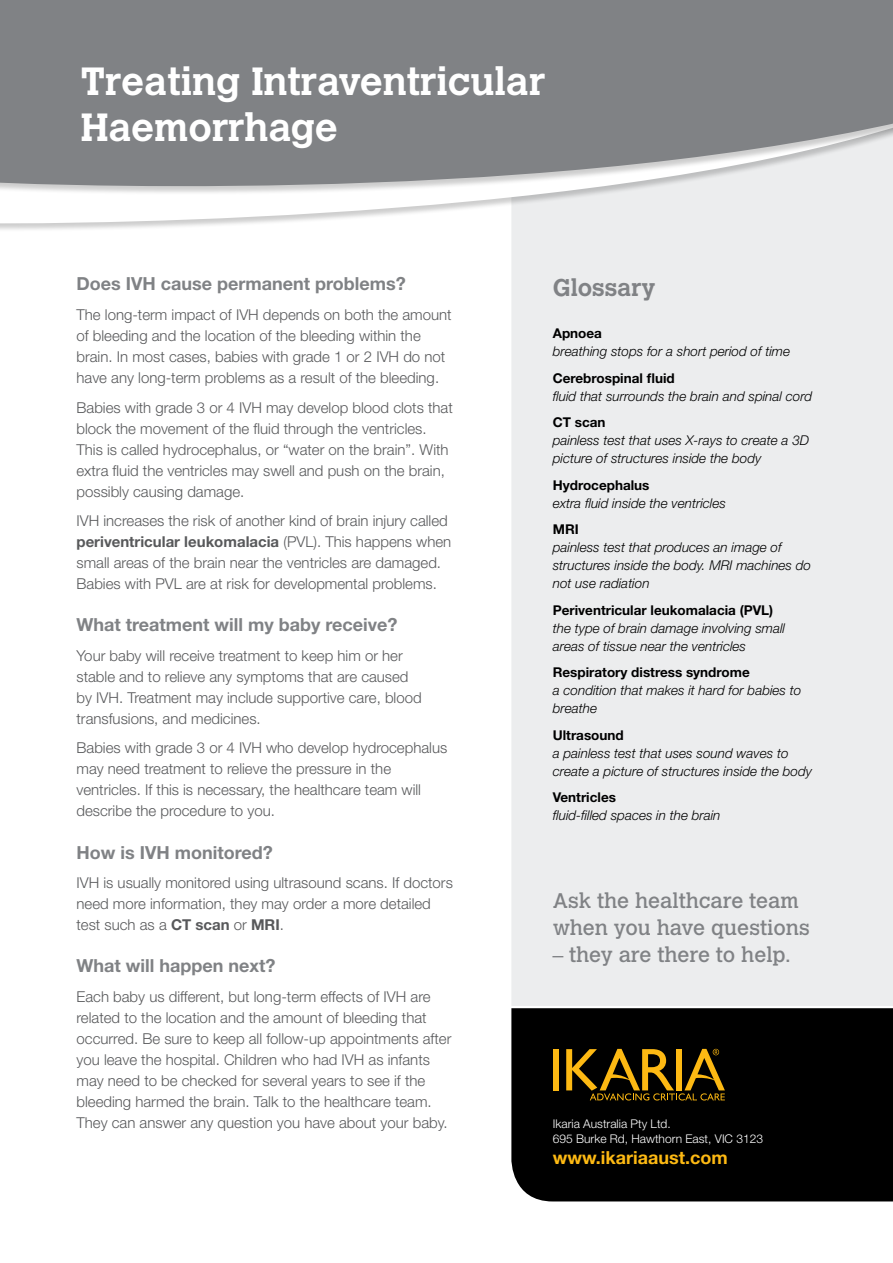
<style>
.page{position:relative;width:893px;height:1263px;background:#fff}
.page>*{position:absolute;margin:0;border:0;box-sizing:border-box;transform-origin:0 0}
.t1{font:700 39px/46.5px "Calvert";color:#fff}
.t2{font:700 24px "Calvert";color:#808285}
.t3{font:21px/27px "Calvert";color:#808285}
.t4{font:700 18px "Helvetica Neue";color:#808285}
.t5{font:700 18px "Helvetica Neue";color:#fdb913}
.t6{font:300 15px/21px "Helvetica Neue";color:#58595b}
.t7{font:italic 300 13.5px/18px "Helvetica Neue";color:#000}
.t8{font:700 13.5px "Helvetica Neue";color:#000}
.t9{font:300 12px/15px "Helvetica Neue";color:#fff}
.s1{font-weight:700}
</style>
<div class="page">
<div style="left:511px;top:1008px;width:382px;height:194px;background:#000"></div>
<div style="left:553px;top:1049px;width:6px;height:41px;background:#fdb913"></div>
<svg style="left:566px;top:1049px;width:159px;height:51px;background:#553e06"></svg>
<div style="left:511px;top:232px;width:382px;height:774px;background:#ecedee"></div>
<svg style="left:0;top:210px;width:893px;height:19px;fill:#ecedee"></svg>
<svg style="left:0;top:0;width:893px;height:210px;background:#949598"></svg>
<h1 class="t1" style="left:81px;top:57px;width:466px">Treating Intraventricular<br>Haemorrhage</h1>
<p class="t4" style="left:77px;top:273px;width:331px">Does IVH cause permanent problems?</p>
<p class="t6" style="left:77px;top:304px;width:377px">The long-term impact of IVH depends on both the amount of bleeding and the location of the bleeding within the brain. In most cases, babies with grade 1 or 2 IVH do not have any long-term problems as a result of the bleeding.</p>
<p class="t6" style="left:77px;top:396px;width:378px">Babies with grade 3 or 4 IVH may develop blood clots that block the movement of the fluid through the ventricles.<br>This is called hydrocephalus, or “water on the brain”. With extra fluid the ventricles may swell and push on the brain, possibly causing damage.</p>
<p class="t6" style="left:77px;top:510px;width:376px">IVH increases the risk of another kind of brain injury called <span class="s1">periventricular leukomalacia</span> (PVL). This happens when small areas of the brain near the ventricles are damaged.<br>Babies with PVL are at risk for developmental problems.</p>
<p class="t4" style="left:77px;top:614px;width:322px">What treatment will my baby receive?</p>
<p class="t6" style="left:77px;top:645px;width:347px">Your baby will receive treatment to keep him or her stable and to relieve any symptoms that are caused by IVH. Treatment may include supportive care, blood transfusions, and medicines.</p>
<p class="t6" style="left:77px;top:737px;width:372px">Babies with grade 3 or 4 IVH who develop hydrocephalus may need treatment to relieve the pressure in the ventricles. If this is necessary, the healthcare team will describe the procedure to you.</p>
<p class="t4" style="left:77px;top:841px;width:198px">How is IVH monitored?</p>
<p class="t6" style="left:77px;top:872px;width:378px">IVH is usually monitored using ultrasound scans. If doctors need more information, they may order a more detailed test such as a <span class="s1">CT scan</span> or <span class="s1">MRI</span>.</p>
<p class="t4" style="left:77px;top:955px;width:200px">What will happen next?</p>
<p class="t6" style="left:77px;top:986px;width:376px">Each baby us different, but long-term effects of IVH are related to the location and the amount of bleeding that occurred. Be sure to keep all follow-up appointments after you leave the hospital. Children who had IVH as infants may need to be checked for several years to see if the bleeding harmed the brain. Talk to the healthcare team.<br>They can answer any question you have about your baby.</p>
<h2 class="t2" style="left:553px;top:272px;width:104px">Glossary</h2>
<p class="t8" style="left:553px;top:325px;width:51px">Apnoea</p>
<p class="t7" style="left:553px;top:342px;width:239px">breathing stops for a short period of time</p>
<p class="t8" style="left:553px;top:369px;width:123px">Cerebrospinal fluid</p>
<p class="t7" style="left:553px;top:386px;width:261px">fluid that surrounds the brain and spinal cord</p>
<p class="t8" style="left:553px;top:414px;width:54px">CT scan</p>
<p class="t7" style="left:553px;top:431px;width:258px">painless test that uses X-rays to create a 3D picture of structures inside the body</p>
<p class="t8" style="left:553px;top:476px;width:98px">Hydrocephalus</p>
<p class="t7" style="left:553px;top:493px;width:175px">extra fluid inside the ventricles</p>
<p class="t8" style="left:553px;top:521px;width:27px">MRI</p>
<p class="t7" style="left:553px;top:538px;width:260px">painless test that produces an image of structures inside the body. MRI machines do not use radiation</p>
<p class="t8" style="left:553px;top:601px;width:222px">Periventricular leukomalacia (PVL)</p>
<p class="t7" style="left:553px;top:618px;width:234px">the type of brain damage involving small areas of tissue near the ventricles</p>
<p class="t8" style="left:553px;top:664px;width:198px">Respiratory distress syndrome</p>
<p class="t7" style="left:553px;top:681px;width:250px">a condition that makes it hard for babies to breathe</p>
<p class="t8" style="left:553px;top:726px;width:72px">Ultrasound</p>
<p class="t7" style="left:553px;top:743px;width:261px">a painless test that uses sound waves to create a picture of structures inside the body</p>
<p class="t8" style="left:553px;top:789px;width:65px">Ventricles</p>
<p class="t7" style="left:553px;top:806px;width:169px">fluid-filled spaces in the brain</p>
<h3 class="t3" style="left:553px;top:887px;width:258px">Ask the healthcare team when you have questions</h3>
<h3 class="t3" style="left:553px;top:941px;width:239px">– they are there to help.</h3>
<p class="t9" style="left:553px;top:1116px;width:212px">Ikaria Australia Pty Ltd.<br>695 Burke Rd, Hawthorn East, VIC 3123</p>
<p class="t5" style="left:553px;top:1146px;width:176px">www.ikariaaust.com</p>
</div>
